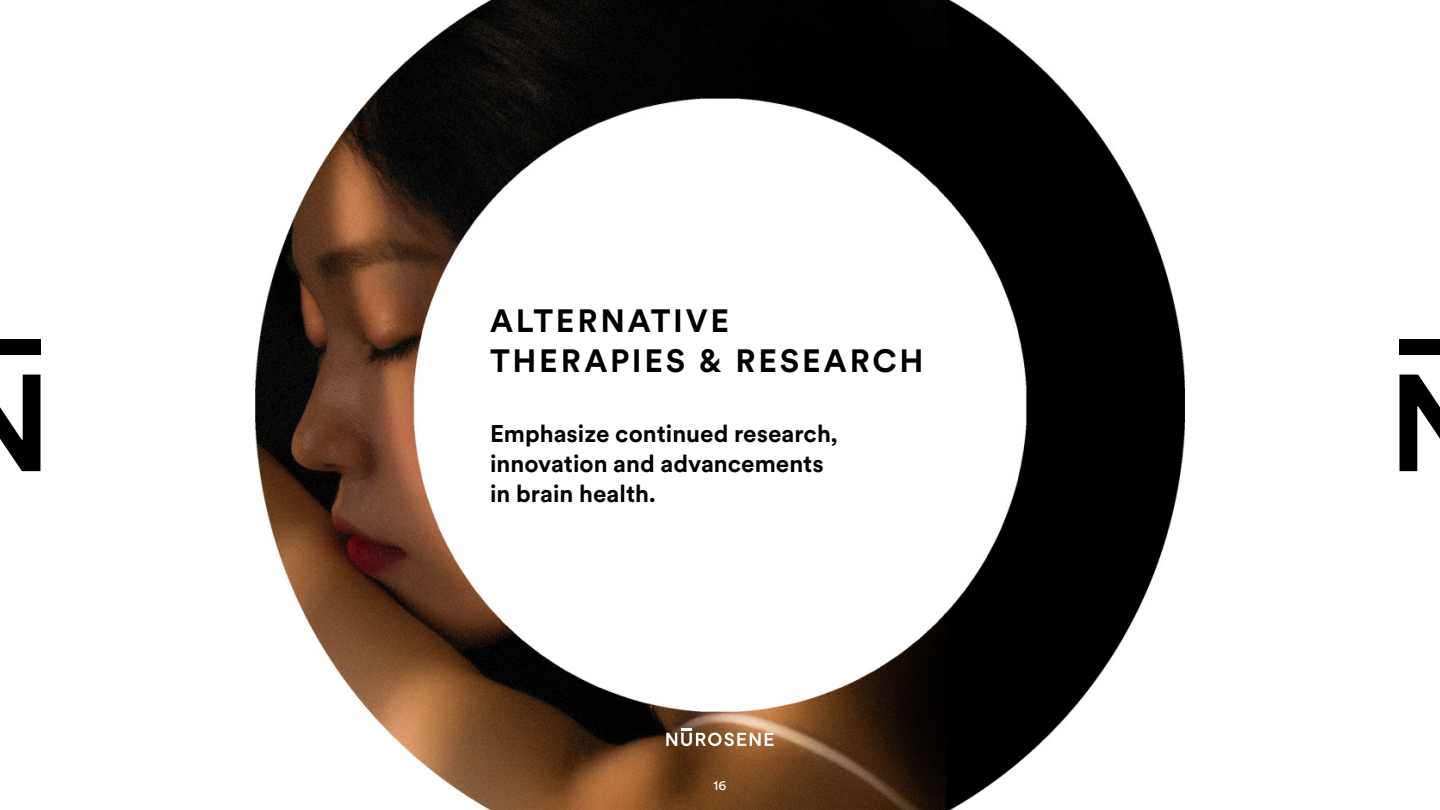
<style>
.page{position:relative;width:1440px;height:810px;background:#fff}
.page>*{position:absolute;margin:0;border:0;box-sizing:border-box;transform-origin:0 0}
.t1{font:700 31.95px/39.9px "Circular XX";letter-spacing:.085em;color:#000}
.t2{font:700 24px/30px "Circular XX";color:#000}
.t3{font:13.5px "Circular XX";color:#fff}
</style>
<div class="page">
<img style="left:255px;top:0;width:930px;height:810px">
<svg style="left:666px;top:728px;width:108px;height:18px"></svg>
<svg style="left:0;top:375px;width:40px;height:96px"></svg>
<div style="left:0;top:339px;width:40px;height:16px;background:#000"></div>
<svg style="left:1400px;top:375px;width:40px;height:96px"></svg>
<div style="left:1400px;top:339px;width:40px;height:16px;background:#000"></div>
<h1 class="t1" style="left:490px;top:300px;width:435px">ALTERNATIVE<br>THERAPIES &amp; RESEARCH</h1>
<p class="t2" style="left:490px;top:418px;width:349px">Emphasize continued research, innovation and advancements in brain health.</p>
<p class="t3" style="left:714px;top:776px;width:14px">16</p>
</div>
